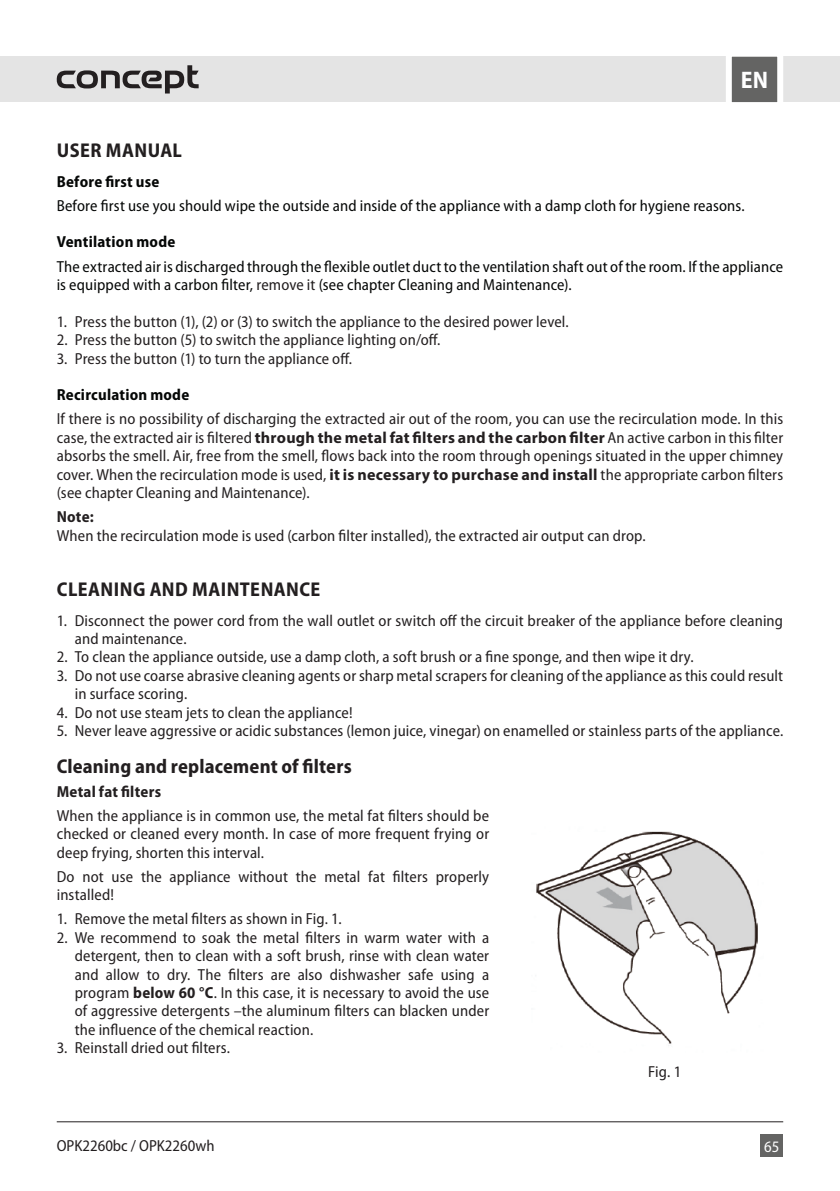
<style>
.page{position:relative;width:840px;height:1191px;background:#fff}
.page>*{position:absolute;margin:0;border:0;box-sizing:border-box;transform-origin:0 0}
.t1{font:700 semi-condensed 24px "Myriad Pro";color:#fff}
.t2{font:700 semi-condensed 20px "Myriad Pro";letter-spacing:.015em;color:#231f20}
.t3{font:semi-condensed 16px/18.4px "Myriad Pro";letter-spacing:.01em;color:#231f20;text-align:justify}
.t4{font:semi-condensed 16px/18.4px "Myriad Pro";letter-spacing:.01em;color:#050706}
.t5{font:700 semi-condensed 16px "Myriad Pro";letter-spacing:.015em;color:#050706}
.t6{font:700 semi-condensed 16px "Myriad Pro";letter-spacing:.015em;color:#231f20}
.t7{font:semi-condensed 16px "Myriad Pro";color:#fff}
.s1{color:#231f20}
.s2{font-weight:700;font-stretch:normal}
.s3{font-weight:700}
</style>
<div class="page">
<div style="left:0;top:57px;width:839px;height:45px;background:#e4e4e4"></div>
<div style="left:760px;top:1134px;width:22px;height:23px;background:#646463"></div>
<svg style="left:722px;top:56px;width:63px;height:47px"></svg>
<hr style="left:57px;top:1121px;width:725px;height:1px;background:#231f20">
<svg style="left:57px;top:65px;width:141px;height:28px"></svg>
<img style="left:536px;top:831px;width:222px;height:215px">
<h1 class="t1" style="left:740px;top:67px;width:29px">EN</h1>
<p class="t2" style="left:57px;top:139px;width:126px">USER MANUAL</p>
<p class="t5" style="left:57px;top:172px;width:104px">Before first use</p>
<p class="t4" style="left:57px;top:196px;width:689px">Before first use you should wipe the outside and inside of the appliance with a damp cloth for hygiene reasons.</p>
<p class="t5" style="left:57px;top:233px;width:120px">Ventilation mode</p>
<p class="t4" style="left:57px;top:257px;width:727px">The extracted air is discharged through the flexible outlet duct to the ventilation shaft out of the room. If the appliance is equipped with a carbon filter, <span class="s1">remove it</span> (see chapter Cleaning and Maintenance).</p>
<p class="t3" style="left:57px;top:312px;width:513px">1. Press the button (1), (2) or (3) to switch the appliance to the desired power level.</p>
<p class="t3" style="left:57px;top:331px;width:385px">2. Press the button (5) to switch the appliance lighting on/off.</p>
<p class="t3" style="left:57px;top:349px;width:296px">3. Press the button (1) to turn the appliance off.</p>
<p class="t5" style="left:57px;top:386px;width:134px">Recirculation mode</p>
<p class="t3" style="left:57px;top:410px;width:727px">If there is no possibility of discharging the extracted air out of the room, you can use the recirculation mode. In this case, the extracted air is filtered <span class="s2">through the metal fat filters and the carbon filter</span> An active carbon in this filter absorbs the smell. Air, free from the smell, flows back into the room through openings situated in the upper chimney cover. When the recirculation mode is used, <span class="s2">it is necessary to purchase and install</span> the appropriate carbon filters (see chapter Cleaning and Maintenance).</p>
<p class="t6" style="left:57px;top:508px;width:38px">Note:</p>
<p class="t3" style="left:57px;top:526px;width:590px">When the recirculation mode is used (carbon filter installed), the extracted air output can drop.</p>
<p class="t2" style="left:57px;top:578px;width:265px">CLEANING AND MAINTENANCE</p>
<p class="t3" style="left:75px;top:611px;width:709px;text-indent:-18px">1. Disconnect the power cord from the wall outlet or switch off the circuit breaker of the appliance before cleaning and maintenance.</p>
<p class="t3" style="left:57px;top:648px;width:638px">2. To clean the appliance outside, use a damp cloth, a soft brush or a fine sponge, and then wipe it dry.</p>
<p class="t3" style="left:75px;top:666px;width:709px;text-indent:-18px">3. Do not use coarse abrasive cleaning agents or sharp metal scrapers for cleaning of the appliance as this could result in surface scoring.</p>
<p class="t3" style="left:57px;top:703px;width:297px">4. Do not use steam jets to clean the appliance!</p>
<p class="t3" style="left:57px;top:721px;width:727px">5. Never leave aggressive or acidic substances (lemon juice, vinegar) on enamelled or stainless parts of the appliance.</p>
<p class="t2" style="left:57px;top:755px;width:296px">Cleaning and replacement of filters</p>
<p class="t6" style="left:57px;top:782px;width:106px">Metal fat filters</p>
<p class="t3" style="left:57px;top:806px;width:434px">When the appliance is in common use, the metal fat filters should be checked or cleaned every month. In case of more frequent frying or deep frying, shorten this interval.</p>
<p class="t3" style="left:57px;top:867px;width:434px">Do not use the appliance without the metal fat filters properly installed!</p>
<p class="t3" style="left:57px;top:910px;width:286px">1. Remove the metal filters as shown in Fig. 1.</p>
<p class="t3" style="left:75px;top:928px;width:416px;text-indent:-18px">2. We recommend to soak the metal filters in warm water with a detergent, then to clean with a soft brush, rinse with clean water and allow to dry. The filters are also dishwasher safe using a program <span class="s3">below 60 °C</span>. In this case, it is necessary to avoid the use of aggressive detergents –the aluminum filters can blacken under the influence of the chemical reaction.</p>
<p class="t3" style="left:57px;top:1039px;width:175px">3. Reinstall dried out filters.</p>
<p class="t3" style="left:647px;top:1062px;width:35px">Fig. 1</p>
<p class="t3" style="left:57px;top:1136px;width:159px">OPK2260bc / OPK2260wh</p>
<p class="t7" style="left:763px;top:1138px;width:17px">65</p>
</div>
